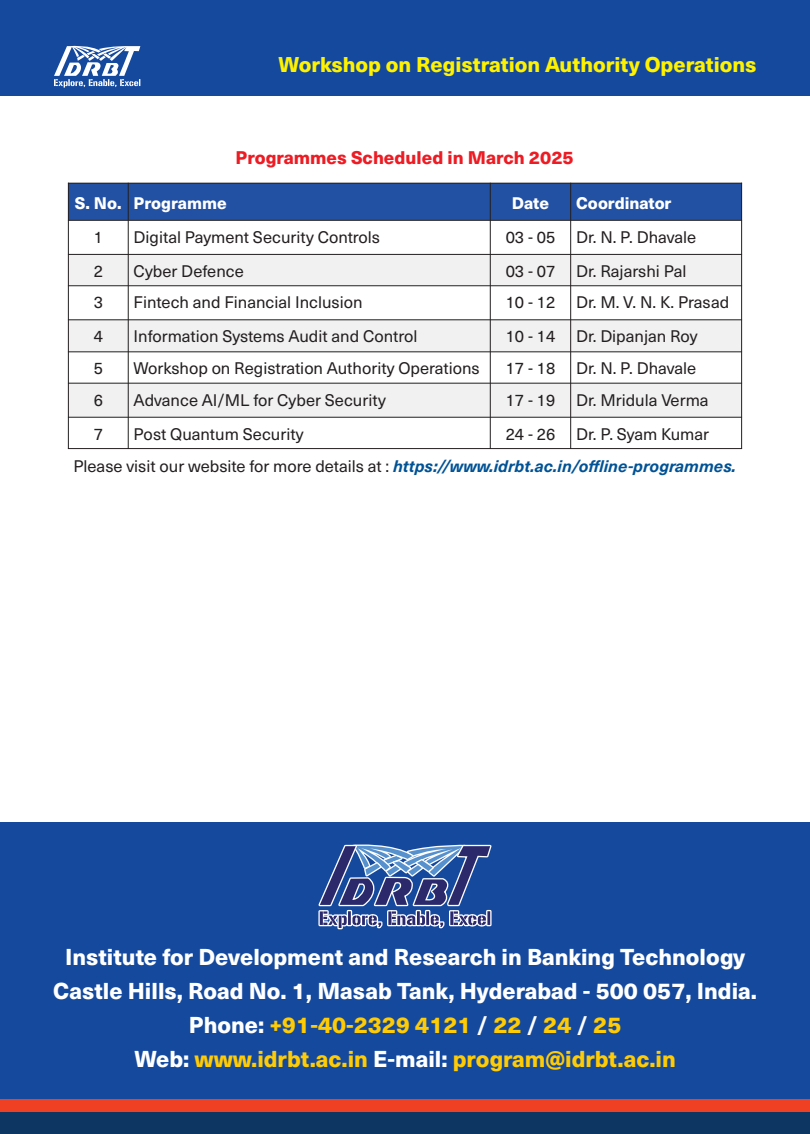
<style>
.page{position:relative;width:810px;height:1134px;background:#fff}
.page>*{position:absolute;margin:0;border:0;box-sizing:border-box;transform-origin:0 0}
.t1{font:800 22.65px/34px "Neue Haas Unica";color:#fff;text-align:center}
.t2{font:800 22.65px/34px "Neue Haas Unica";color:#ffcb04}
.t3{font:800 21px "Neue Haas Unica";color:#fff200}
.t4{font:800 18px "Neue Haas Unica";color:#ed1c24}
.t5{font:16.5px "Neue Haas Unica";color:#231f20}
.t6{font:italic 700 16.5px "Neue Haas Unica";color:#005295}
.t7{font:800 16.5px "Neue Haas Unica";color:#fff}
.s1{font-weight:400;font-style:normal;color:#231f20}
.s2{color:#ffcb04}
.s3{color:#fff}
</style>
<div class="page">
<div style="left:0;top:1098px;width:810px;height:14px;background:#ef4023"></div>
<div style="left:0;top:0;width:810px;height:96px;background:#14499d"></div>
<div style="left:0;top:822px;width:810px;height:276px;background:#14499d"></div>
<svg style="left:54px;top:45px;width:86px;height:43px"></svg>
<svg style="left:318px;top:844px;width:174px;height:86px"></svg>
<div style="left:0;top:1112px;width:810px;height:22px;background:#0d3762"></div>
<div style="left:68px;top:183px;width:60px;height:37px;background:#2250a3"></div>
<div style="left:128px;top:183px;width:362px;height:37px;background:#2250a3"></div>
<div style="left:490px;top:183px;width:81px;height:37px;background:#2250a3"></div>
<div style="left:571px;top:183px;width:171px;height:37px;background:#2250a3"></div>
<div style="left:68px;top:254px;width:60px;height:32px;background:#f1f1f2"></div>
<div style="left:128px;top:254px;width:362px;height:32px;background:#f1f1f2"></div>
<div style="left:490px;top:254px;width:81px;height:32px;background:#f1f1f2"></div>
<div style="left:571px;top:254px;width:171px;height:32px;background:#f1f1f2"></div>
<div style="left:68px;top:320px;width:60px;height:32px;background:#f1f1f2"></div>
<div style="left:128px;top:320px;width:362px;height:32px;background:#f1f1f2"></div>
<div style="left:490px;top:320px;width:81px;height:32px;background:#f1f1f2"></div>
<div style="left:571px;top:320px;width:171px;height:32px;background:#f1f1f2"></div>
<div style="left:68px;top:383px;width:60px;height:34px;background:#f1f1f2"></div>
<div style="left:128px;top:383px;width:362px;height:34px;background:#f1f1f2"></div>
<div style="left:490px;top:383px;width:81px;height:34px;background:#f1f1f2"></div>
<div style="left:571px;top:383px;width:171px;height:34px;background:#f1f1f2"></div>
<svg style="left:68px;top:182px;width:1px;height:268px"></svg>
<svg style="left:127px;top:182px;width:2px;height:268px"></svg>
<svg style="left:489px;top:182px;width:2px;height:268px"></svg>
<svg style="left:570px;top:182px;width:2px;height:268px"></svg>
<svg style="left:741px;top:182px;width:1px;height:268px"></svg>
<hr style="left:68px;top:448px;width:674px;height:1px;background:#231f20">
<hr style="left:68px;top:417px;width:674px;height:1px;background:#231f20">
<hr style="left:68px;top:383px;width:674px;height:1px;background:#231f20">
<hr style="left:68px;top:351px;width:674px;height:1px;background:#231f20">
<hr style="left:68px;top:319px;width:674px;height:1px;background:#231f20">
<hr style="left:68px;top:285px;width:674px;height:1px;background:#231f20">
<hr style="left:68px;top:254px;width:674px;height:1px;background:#231f20">
<hr style="left:68px;top:220px;width:674px;height:1px;background:#231f20">
<hr style="left:68px;top:183px;width:674px;height:1px;background:#231f20">
<p class="t3" style="left:279px;top:57px;width:480px">Workshop on Registration Authority Operations</p>
<p class="t4" style="left:236px;top:151px;width:340px">Programmes Scheduled in March 2025</p>
<p class="t7" style="left:75px;top:197px;width:153px">S. No. Programme</p>
<p class="t7" style="left:512px;top:197px;width:39px">Date</p>
<p class="t7" style="left:576px;top:197px;width:97px">Coordinator</p>
<p class="t5" style="left:94px;top:231px;width:11px">1</p>
<p class="t5" style="left:134px;top:231px;width:248px">Digital Payment Security Controls</p>
<p class="t5" style="left:506px;top:231px;width:51px">03 - 05</p>
<p class="t5" style="left:576px;top:231px;width:122px">Dr. N. P. Dhavale</p>
<p class="t5" style="left:94px;top:265px;width:11px">2</p>
<p class="t5" style="left:134px;top:265px;width:112px">Cyber Defence</p>
<p class="t5" style="left:506px;top:265px;width:51px">03 - 07</p>
<p class="t5" style="left:576px;top:265px;width:112px">Dr. Rajarshi Pal</p>
<p class="t5" style="left:94px;top:296px;width:11px">3</p>
<p class="t5" style="left:134px;top:296px;width:230px">Fintech and Financial Inclusion</p>
<p class="t5" style="left:506px;top:296px;width:51px">10 - 12</p>
<p class="t5" style="left:576px;top:296px;width:155px">Dr. M. V. N. K. Prasad</p>
<p class="t5" style="left:94px;top:331px;width:11px">4</p>
<p class="t5" style="left:134px;top:331px;width:285px">Information Systems Audit and Control</p>
<p class="t5" style="left:506px;top:331px;width:51px">10 - 14</p>
<p class="t5" style="left:576px;top:331px;width:123px">Dr. Dipanjan Roy</p>
<p class="t5" style="left:94px;top:363px;width:11px">5</p>
<p class="t5" style="left:134px;top:363px;width:348px">Workshop on Registration Authority Operations</p>
<p class="t5" style="left:506px;top:363px;width:51px">17 - 18</p>
<p class="t5" style="left:576px;top:363px;width:122px">Dr. N. P. Dhavale</p>
<p class="t5" style="left:94px;top:394px;width:11px">6</p>
<p class="t5" style="left:134px;top:394px;width:254px">Advance AI/ML for Cyber Security</p>
<p class="t5" style="left:506px;top:394px;width:51px">17 - 19</p>
<p class="t5" style="left:576px;top:394px;width:134px">Dr. Mridula Verma</p>
<p class="t5" style="left:94px;top:428px;width:11px">7</p>
<p class="t5" style="left:134px;top:428px;width:172px">Post Quantum Security</p>
<p class="t5" style="left:506px;top:428px;width:51px">24 - 26</p>
<p class="t5" style="left:576px;top:428px;width:135px">Dr. P. Syam Kumar</p>
<p class="t6" style="left:73px;top:460px;width:664px"><span class="s1">Please visit our website for more details at</span> https://www.idrbt.ac.in/o-ine-programmes.</p>
<p class="t5" style="left:386px;top:460px;width:5px">:</p>
<h1 class="t1" style="left:53px;top:942px;width:705px">Institute for Development and Research in Banking Technology<br>Castle Hills, Road No. 1, Masab Tank, Hyderabad - 500 057, India.<br>Phone: <span class="s2">+91-40-2329 4121 22 24 25</span></h1>
<h1 class="t2" style="left:134px;top:1011px;width:543px;text-indent:442px"><span class="s3">/<br>Web:</span> www.idrbt.ac.in <span class="s3">E-mail:</span> program@idrbt.ac.in</h1>
<h1 class="t1" style="left:477px;top:1011px;width:13px">/</h1>
<h1 class="t1" style="left:527px;top:1011px;width:13px">/</h1>
</div>
